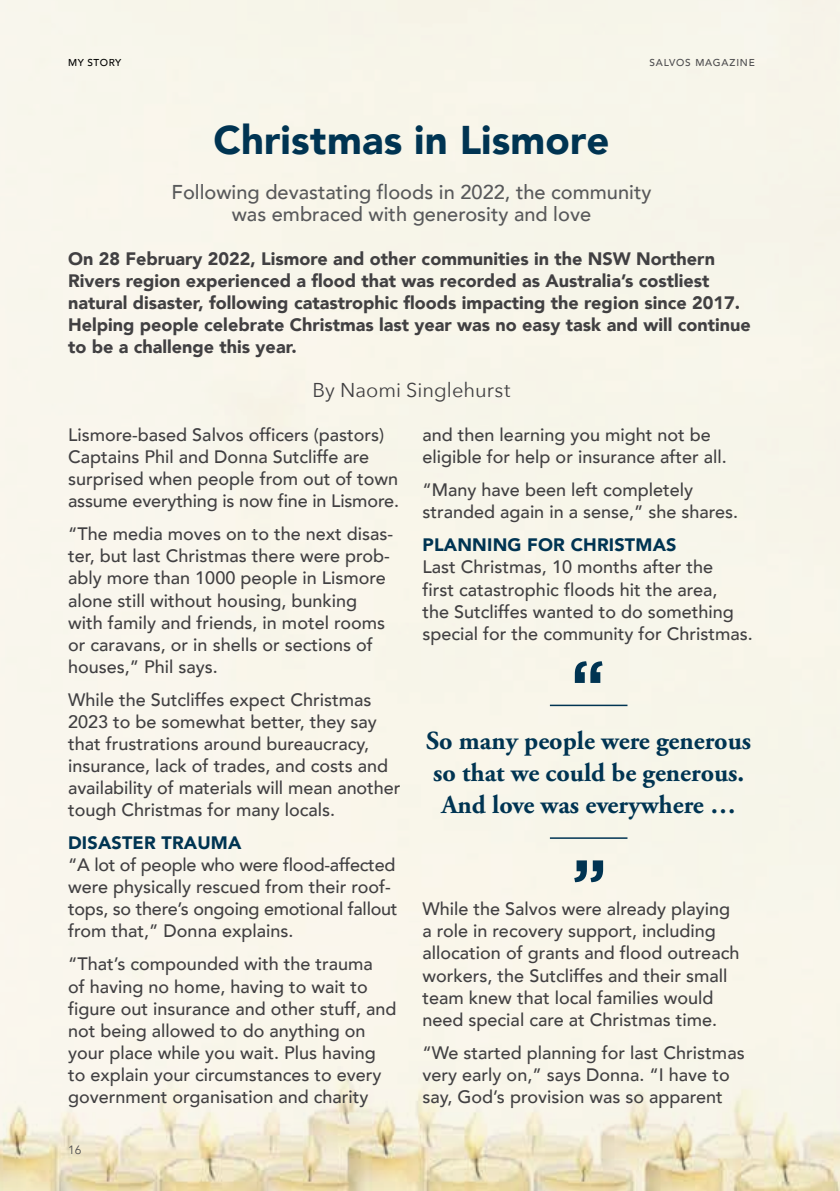
<style>
.page{position:relative;width:840px;height:1191px;background:#fff}
.page>*{position:absolute;margin:0;border:0;box-sizing:border-box;transform-origin:0 0}
.t1{font:900 40px "Avenir";letter-spacing:.005em;color:#003452}
.t2{font:700 26px/32px "Adobe Garamond Pro";color:#003452;text-align:center}
.t3{font:500 20px/22px "Avenir";color:#58595b;text-align:center}
.t4{font:20px "Avenir Next";letter-spacing:.005em;color:#414042}
.t5{font:500 18px/22px "Avenir";color:#414042}
.t6{font:900 18px/22px "Avenir";color:#414042}
.t7{font:900 18px "Avenir";letter-spacing:.01em;color:#003452}
.t8{font:12px "Avenir";color:#4d4d4f}
.t9{font:500 10px "Avenir";letter-spacing:.08em;color:#4d4d4f}
.t10{font:500 10px "Avenir";letter-spacing:.05em;color:#000}
</style>
<div class="page">
<div style="left:0;top:0;width:839px;height:1191px;background:#f8f6ea"></div>
<svg style="left:574px;top:860px;width:28px;height:22px"></svg>
<hr style="left:549px;top:837px;width:78px;height:2px;background:#003452">
<hr style="left:549px;top:704px;width:78px;height:2px;background:#003452">
<svg style="left:574px;top:661px;width:28px;height:22px"></svg>
<p class="t10" style="left:68px;top:54px;width:55px">MY STORY</p>
<p class="t9" style="left:649px;top:54px;width:107px">SALVOS MAGAZI NE</p>
<h1 class="t1" style="left:213px;top:106px;width:397px">Christmas in Lismore</h1>
<p class="t3" style="left:171px;top:179px;width:481px">Following devastating floods in 2022, the community was embraced with generosity and love</p>
<p class="t6" style="left:68px;top:247px;width:683px">On 28 February 2022, Lismore and other communities in the NSW Northern Rivers region experienced a flood that was recorded as Australia’s costliest natural disaster, following catastrophic floods impacting the region since 2017.<br>Helping people celebrate Christmas last year was no easy task and will continue to be a challenge this year.</p>
<p class="t4" style="left:312px;top:373px;width:199px">By Naomi Singlehurst</p>
<p class="t5" style="left:68px;top:423px;width:332px">Lismore-based Salvos officers (pastors)<br>Captains Phil and Donna Sutcliffe are surprised when people from out of town assume everything is now fine in Lismore.</p>
<p class="t5" style="left:68px;top:522px;width:326px">“The media moves on to the next disas&shy;ter, but last Christmas there were prob&shy;ably more than 1000 people in Lismore alone still without housing, bunking with family and friends, in motel rooms or caravans, or in shells or sections of houses,” Phil says.</p>
<p class="t5" style="left:68px;top:687px;width:333px">While the Sutcliffes expect Christmas 2023 to be somewhat better, they say that frustrations around bureaucracy, insurance, lack of trades, and costs and availability of materials will mean another tough Christmas for many locals.</p>
<p class="t7" style="left:68px;top:827px;width:175px">DISASTER TRAUMA</p>
<p class="t5" style="left:68px;top:853px;width:331px">“A lot of people who were flood-affected were physically rescued from their roof&shy;tops, so there’s ongoing emotional fallout from that,” Donna explains.</p>
<p class="t5" style="left:68px;top:952px;width:330px">“That’s compounded with the trauma<br>of having no home, having to wait to figure out insurance and other stuff, and not being allowed to do anything on your place while you wait. Plus having to explain your circumstances to every government organisation and charity</p>
<p class="t8" style="left:68px;top:1142px;width:15px">16</p>
<p class="t5" style="left:422px;top:423px;width:306px">and then learning you might not be eligible for help or insurance after all.</p>
<p class="t5" style="left:422px;top:478px;width:317px">“Many have been left completely stranded again in a sense,” she shares.</p>
<p class="t7" style="left:422px;top:530px;width:255px">PLANNING FOR CHRISTMAS</p>
<p class="t5" style="left:422px;top:555px;width:332px">Last Christmas, 10 months after the<br>first catastrophic floods hit the area,<br>the Sutcliffes wanted to do something special for the community for Christmas.</p>
<h2 class="t2" style="left:426px;top:725px;width:326px">So many people were generous so that we could be generous.<br>And love was everywhere …</h2>
<p class="t5" style="left:422px;top:897px;width:318px">While the Salvos were already playing a role in recovery support, including allocation of grants and flood outreach workers, the Sutcliffes and their small team knew that local families would need special care at Christmas time.</p>
<p class="t5" style="left:422px;top:1040px;width:323px">“We started planning for last Christmas very early on,” says Donna. “I have to say, God’s provision was so apparent</p>
</div>
